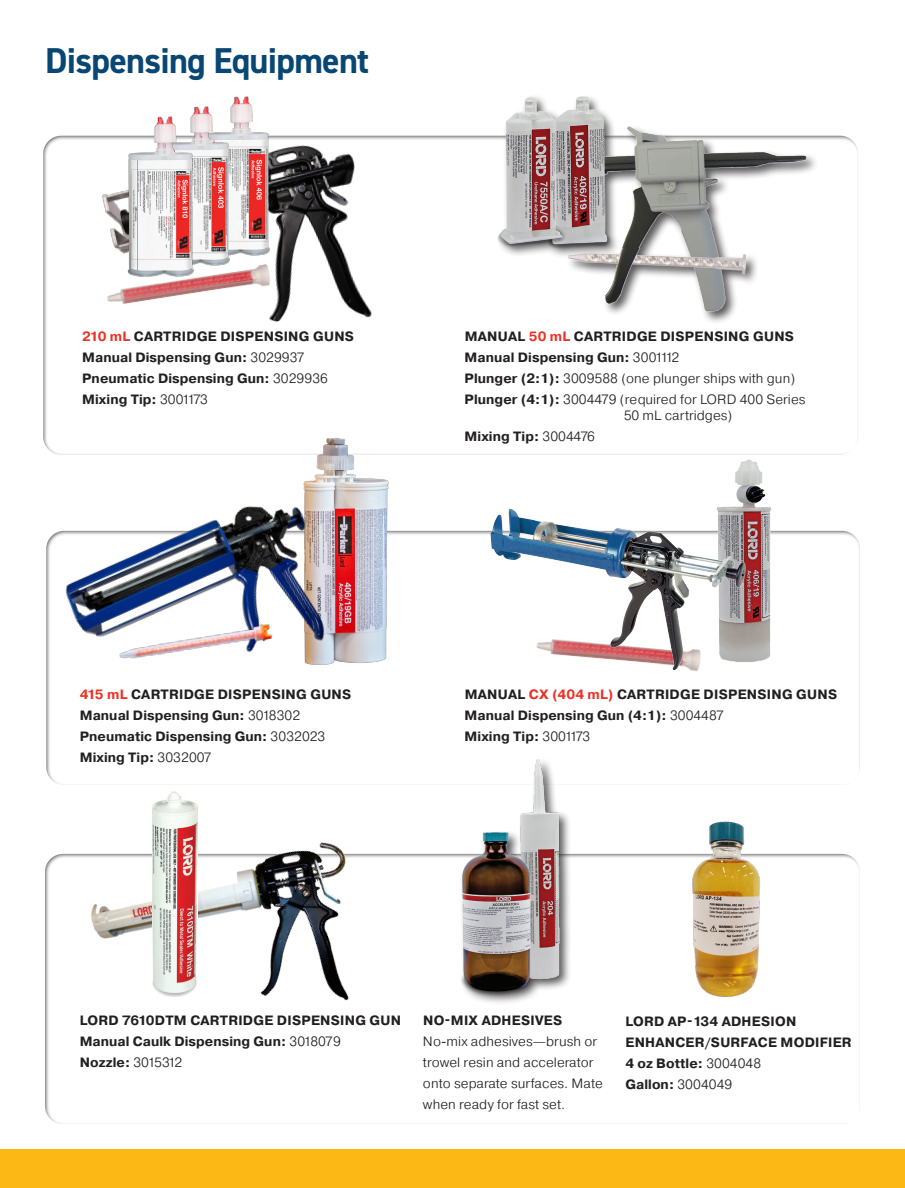
<style>
.page{position:relative;width:905px;height:1188px;background:#fff}
.page>*{position:absolute;margin:0;border:0;box-sizing:border-box;transform-origin:0 0}
.t1{font:700 36px "DIN2014";letter-spacing:-.02em;color:#084674}
.Adhesives_Variety_Subheads{font:700 13.5px/21px "Pragmatica";letter-spacing:.005em;color:#231f20}
.t2{font:300 13.5px/21px "Pragmatica";letter-spacing:.005em;color:#231f20}
.s1{color:#ed3024}
.s2{font-weight:300}
.s3{font-weight:700}
</style>
<div class="page">
<div style="left:459px;top:756px;width:113px;height:251px;background:#231f20;opacity:.75"></div>
<img style="left:519px;top:759px;width:43px;height:224px">
<img style="left:459px;top:832px;width:74px;height:165px">
<img style="left:626px;top:126px;width:185px;height:194px">
<img style="left:595px;top:100px;width:31px;height:147px">
<img style="left:457px;top:96px;width:138px;height:160px">
<img style="left:562px;top:247px;width:193px;height:32px">
<img style="left:579px;top:248px;width:90px;height:72px">
<div style="left:0;top:1150px;width:904px;height:38px;background:#fcb814"></div>
<img style="left:666px;top:821px;width:139px;height:176px">
<img style="left:62px;top:784px;width:357px;height:217px">
<img style="left:152px;top:792px;width:46px;height:204px">
<img style="left:735px;top:459px;width:63px;height:202px">
<img style="left:473px;top:497px;width:288px;height:175px">
<img style="left:63px;top:135px;width:357px;height:187px">
<img style="left:233px;top:96px;width:42px;height:163px">
<img style="left:193px;top:103px;width:41px;height:156px">
<img style="left:123px;top:114px;width:75px;height:145px">
<img style="left:102px;top:259px;width:175px;height:55px">
<img style="left:43px;top:423px;width:361px;height:352px">
<img style="left:104px;top:599px;width:193px;height:85px">
<p class="t1" style="left:45px;top:37px;width:325px">Dispensing Equipment</p>
<p class="Adhesives_Variety_Subheads" style="left:82px;top:326px;width:273px"><span class="s1">210 mL</span> CARTRIDGE DISPENSING GUNS</p>
<p class="Adhesives_Variety_Subheads" style="left:82px;top:347px;width:224px">Manual Dispensing Gun: <span class="s2">3029937</span></p>
<p class="Adhesives_Variety_Subheads" style="left:82px;top:368px;width:247px">Pneumatic Dispensing Gun: <span class="s2">3029936</span></p>
<p class="Adhesives_Variety_Subheads" style="left:82px;top:389px;width:127px">Mixing Tip: <span class="s2">3001173</span></p>
<p class="Adhesives_Variety_Subheads" style="left:80px;top:684px;width:273px"><span class="s1">415 mL</span> CARTRIDGE DISPENSING GUNS</p>
<p class="Adhesives_Variety_Subheads" style="left:80px;top:705px;width:222px">Manual Dispensing Gun: <span class="s2">3018302</span></p>
<p class="Adhesives_Variety_Subheads" style="left:80px;top:726px;width:247px">Pneumatic Dispensing Gun: <span class="s2">3032023</span></p>
<p class="Adhesives_Variety_Subheads" style="left:80px;top:747px;width:133px">Mixing Tip: <span class="s2">3032007</span></p>
<p class="Adhesives_Variety_Subheads" style="left:464px;top:326px;width:331px">MANUAL <span class="s1">50 mL</span> CARTRIDGE DISPENSING GUNS</p>
<p class="Adhesives_Variety_Subheads" style="left:464px;top:347px;width:216px">Manual Dispensing Gun: <span class="s2">3001112</span></p>
<p class="t2" style="left:464px;top:368px;width:332px"><span class="s3">Plunger (2:1):</span> 3009588 (one plunger ships with gun)</p>
<p class="t2" style="left:623px;top:391px;width:183px;line-height:16.5px;text-indent:-159px"><span class="s3">Plunger (4:1):</span> 3004479 (required for LORD 400 Series<br>50 mL cartridges)</p>
<p class="Adhesives_Variety_Subheads" style="left:464px;top:426px;width:132px">Mixing Tip: <span class="s2">3004476</span></p>
<p class="Adhesives_Variety_Subheads" style="left:464px;top:684px;width:374px">MANUAL <span class="s1">CX (404 mL)</span> CARTRIDGE DISPENSING GUNS</p>
<p class="Adhesives_Variety_Subheads" style="left:464px;top:705px;width:260px">Manual Dispensing Gun (4:1): <span class="s2">3004487</span></p>
<p class="Adhesives_Variety_Subheads" style="left:464px;top:726px;width:127px">Mixing Tip: <span class="s2">3001173</span></p>
<p class="Adhesives_Variety_Subheads" style="left:80px;top:1010px;width:323px">LORD 7610DTM CARTRIDGE DISPENSING GUN</p>
<p class="Adhesives_Variety_Subheads" style="left:80px;top:1031px;width:263px">Manual Caulk Dispensing Gun: <span class="s2">3018079</span></p>
<p class="Adhesives_Variety_Subheads" style="left:80px;top:1052px;width:104px">Nozzle: <span class="s2">3015312</span></p>
<p class="Adhesives_Variety_Subheads" style="left:423px;top:1010px;width:140px">NO-MIX ADHESIVES</p>
<p class="t2" style="left:423px;top:1030px;width:181px">No-mix adhesives—brush or trowel resin and accelerator onto separate surfaces. Mate when ready for fast set.</p>
<p class="Adhesives_Variety_Subheads" style="left:625px;top:1011px;width:228px">LORD AP-134 ADHESION<br>ENHANCER/SURFACE MODIFIER</p>
<p class="Adhesives_Variety_Subheads" style="left:625px;top:1053px;width:137px">4 oz Bottle: <span class="s2">3004048</span></p>
<p class="Adhesives_Variety_Subheads" style="left:625px;top:1074px;width:108px">Gallon: <span class="s2">3004049</span></p>
</div>
